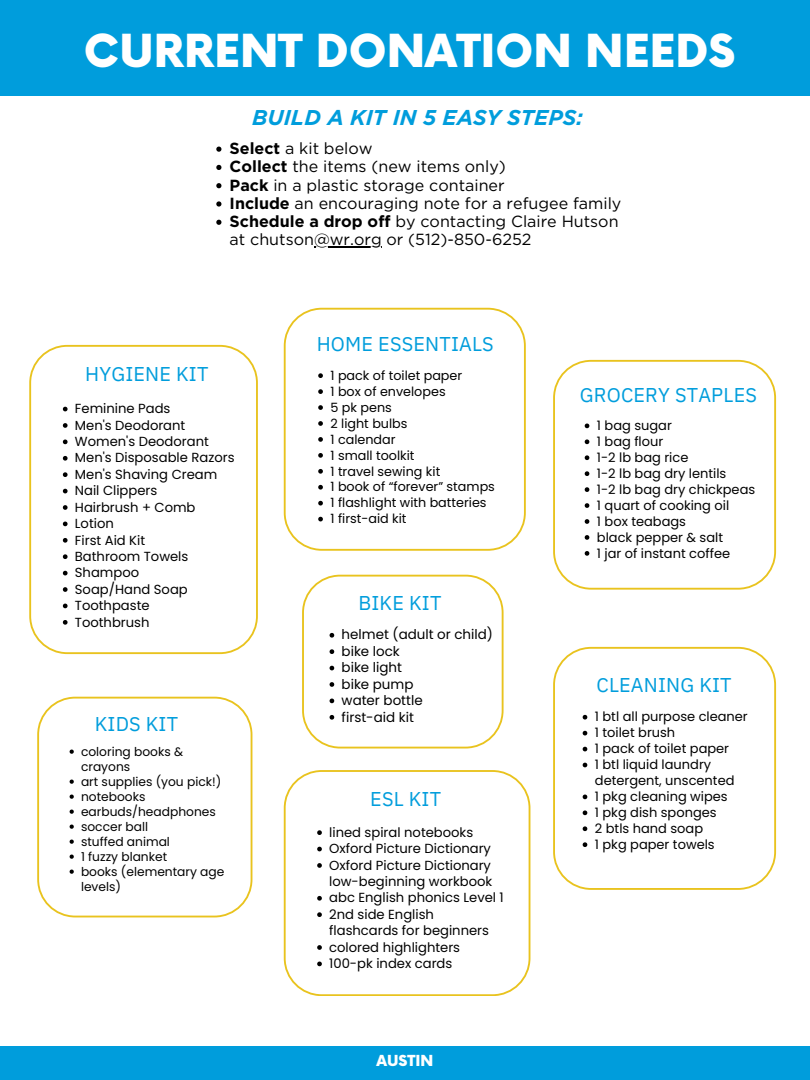
<style>
.page{position:relative;width:810px;height:1080px;background:#fff}
.page>*{position:absolute;margin:0;border:0;box-sizing:border-box;transform-origin:0 0}
.t1{font:900 44.38px "Now";color:#fff}
.t2{font:italic 700 21.44px "Gotham";color:#009ddc}
.t3{font:19.88px "IBM Plex Sans";letter-spacing:.01em;color:#009ddc}
.t4{font:16.06px/18.2px "Gotham";color:#000}
.t5{font:900 14.81px "Now";color:#fff}
.t6{font:13.44px/16.4px "Poppins";color:#000}
.t7{font:13.12px/16.4px "Poppins";color:#000}
.t8{font:13px/15.9px "Poppins";color:#000}
.t9{font:12.75px/15.9px "Poppins";color:#000}
.t10{font:12.25px/15px "Poppins";color:#000}
.s1{font-weight:700}
</style>
<div class="page">
<div style="left:0;top:0;width:810px;height:96px;background:#009ddc"></div>
<div style="left:0;top:1047px;width:810px;height:33px;background:#009ddc"></div>
<svg style="left:216px;top:147px;width:5px;height:5px"></svg>
<svg style="left:216px;top:165px;width:5px;height:5px"></svg>
<svg style="left:216px;top:183px;width:5px;height:5px"></svg>
<svg style="left:216px;top:201px;width:5px;height:6px"></svg>
<svg style="left:216px;top:220px;width:5px;height:5px"></svg>
<hr style="left:314px;top:246px;width:68px;height:2px;background:#000">
<svg style="left:284px;top:308px;width:242px;height:243px"></svg>
<svg style="left:318px;top:373px;width:5px;height:5px"></svg>
<svg style="left:318px;top:389px;width:5px;height:5px"></svg>
<svg style="left:318px;top:405px;width:5px;height:5px"></svg>
<svg style="left:318px;top:421px;width:5px;height:5px"></svg>
<svg style="left:318px;top:437px;width:5px;height:5px"></svg>
<svg style="left:318px;top:453px;width:5px;height:5px"></svg>
<svg style="left:318px;top:469px;width:5px;height:5px"></svg>
<svg style="left:318px;top:485px;width:5px;height:5px"></svg>
<svg style="left:318px;top:501px;width:5px;height:5px"></svg>
<svg style="left:318px;top:517px;width:5px;height:4px"></svg>
<svg style="left:284px;top:770px;width:246px;height:226px"></svg>
<svg style="left:317px;top:830px;width:5px;height:5px"></svg>
<svg style="left:317px;top:847px;width:5px;height:4px"></svg>
<svg style="left:317px;top:863px;width:5px;height:5px"></svg>
<svg style="left:317px;top:896px;width:5px;height:5px"></svg>
<svg style="left:317px;top:912px;width:5px;height:5px"></svg>
<svg style="left:317px;top:945px;width:5px;height:5px"></svg>
<svg style="left:317px;top:962px;width:5px;height:4px"></svg>
<svg style="left:302px;top:575px;width:202px;height:174px"></svg>
<svg style="left:330px;top:633px;width:4px;height:5px"></svg>
<svg style="left:330px;top:649px;width:4px;height:5px"></svg>
<svg style="left:330px;top:666px;width:4px;height:4px"></svg>
<svg style="left:330px;top:682px;width:4px;height:5px"></svg>
<svg style="left:330px;top:699px;width:4px;height:4px"></svg>
<svg style="left:330px;top:715px;width:4px;height:5px"></svg>
<svg style="left:29px;top:345px;width:229px;height:309px"></svg>
<svg style="left:63px;top:407px;width:5px;height:4px"></svg>
<svg style="left:63px;top:423px;width:5px;height:5px"></svg>
<svg style="left:63px;top:440px;width:5px;height:4px"></svg>
<svg style="left:63px;top:456px;width:5px;height:5px"></svg>
<svg style="left:63px;top:472px;width:5px;height:5px"></svg>
<svg style="left:63px;top:489px;width:5px;height:4px"></svg>
<svg style="left:63px;top:505px;width:5px;height:5px"></svg>
<svg style="left:63px;top:522px;width:5px;height:4px"></svg>
<svg style="left:63px;top:538px;width:5px;height:5px"></svg>
<svg style="left:63px;top:554px;width:5px;height:5px"></svg>
<svg style="left:63px;top:571px;width:5px;height:4px"></svg>
<svg style="left:63px;top:587px;width:5px;height:5px"></svg>
<svg style="left:63px;top:604px;width:5px;height:4px"></svg>
<svg style="left:63px;top:620px;width:5px;height:5px"></svg>
<svg style="left:37px;top:697px;width:215px;height:220px"></svg>
<svg style="left:70px;top:750px;width:4px;height:4px"></svg>
<svg style="left:70px;top:780px;width:4px;height:4px"></svg>
<svg style="left:70px;top:795px;width:4px;height:4px"></svg>
<svg style="left:70px;top:810px;width:4px;height:4px"></svg>
<svg style="left:70px;top:825px;width:4px;height:4px"></svg>
<svg style="left:70px;top:840px;width:4px;height:4px"></svg>
<svg style="left:70px;top:855px;width:4px;height:4px"></svg>
<svg style="left:70px;top:870px;width:4px;height:4px"></svg>
<svg style="left:553px;top:360px;width:223px;height:230px"></svg>
<svg style="left:585px;top:424px;width:4px;height:4px"></svg>
<svg style="left:585px;top:439px;width:4px;height:5px"></svg>
<svg style="left:585px;top:455px;width:4px;height:5px"></svg>
<svg style="left:585px;top:471px;width:4px;height:5px"></svg>
<svg style="left:585px;top:487px;width:4px;height:5px"></svg>
<svg style="left:585px;top:503px;width:4px;height:5px"></svg>
<svg style="left:585px;top:519px;width:4px;height:5px"></svg>
<svg style="left:585px;top:535px;width:4px;height:5px"></svg>
<svg style="left:585px;top:551px;width:4px;height:5px"></svg>
<svg style="left:553px;top:647px;width:223px;height:243px"></svg>
<svg style="left:583px;top:715px;width:4px;height:5px"></svg>
<svg style="left:583px;top:731px;width:4px;height:4px"></svg>
<svg style="left:583px;top:747px;width:4px;height:4px"></svg>
<svg style="left:583px;top:763px;width:4px;height:4px"></svg>
<svg style="left:583px;top:795px;width:4px;height:4px"></svg>
<svg style="left:583px;top:810px;width:4px;height:5px"></svg>
<svg style="left:583px;top:826px;width:4px;height:5px"></svg>
<svg style="left:583px;top:842px;width:4px;height:5px"></svg>
<h1 class="t1" style="left:84px;top:19px;width:653px">CURRENT DONATION NEEDS</h1>
<h2 class="t2" style="left:252px;top:104px;width:332px">BUILD A KIT IN 5 EASY STEPS:</h2>
<p class="t4" style="left:230px;top:139px;width:393px"><span class="s1">Select</span> a kit below<br><span class="s1">Collect</span> the items (new items only)<br><span class="s1">Pack</span> in a plastic storage container<br><span class="s1">Include</span> an encouraging note for a refugee family <span class="s1">Schedule a drop off</span> by contacting Claire Hutson at chutson@wr.org or (512)-850-6252</p>
<h3 class="t3" style="left:85px;top:359px;width:125px">HYGIENE KIT</h3>
<p class="t7" style="left:75px;top:401px;width:161px">Feminine Pads<br>Men's Deodorant<br>Women's Deodorant<br>Men's Disposable Razors<br>Men's Shaving Cream<br>Nail Clippers<br>Hairbrush + Comb<br>Lotion<br>First Aid Kit<br>Bathroom Towels<br>Shampoo<br>Soap/Hand Soap<br>Toothpaste<br>Toothbrush</p>
<h3 class="t3" style="left:95px;top:709px;width:85px">KIDS KIT</h3>
<p class="t10" style="left:81px;top:744px;width:145px">coloring books &amp; crayons<br>art supplies (you pick!) notebooks earbuds/headphones soccer ball<br>stuffed animal<br>1 fuzzy blanket<br>books (elementary age levels)</p>
<h3 class="t3" style="left:317px;top:328px;width:179px">HOME ESSENTIALS</h3>
<p class="t9" style="left:331px;top:368px;width:166px">1 pack of toilet paper<br>1 box of envelopes<br>5 pk pens<br>2 light bulbs<br>1 calendar<br>1 small toolkit<br>1 travel sewing kit<br>1 book of “forever” stamps<br>1 flashlight with batteries<br>1 first-aid kit</p>
<h3 class="t3" style="left:358px;top:588px;width:85px">BIKE KIT</h3>
<p class="t6" style="left:342px;top:627px;width:153px">helmet (adult or child) bike lock<br>bike light<br>bike pump<br>water bottle<br>first-aid kit</p>
<h3 class="t3" style="left:370px;top:784px;width:72px">ESL KIT</h3>
<p class="t7" style="left:329px;top:824px;width:176px">lined spiral notebooks<br>Oxford Picture Dictionary<br>Oxford Picture Dictionary low-beginning workbook abc English phonics Level 1<br>2nd side English flashcards for beginners colored highlighters<br>100-pk index cards</p>
<p class="t5" style="left:377px;top:1050px;width:58px">AUSTIN</p>
<h3 class="t3" style="left:580px;top:380px;width:179px">GROCERY STAPLES</h3>
<p class="t8" style="left:597px;top:418px;width:160px">1 bag sugar<br>1 bag flour<br>1-2 lb bag rice<br>1-2 lb bag dry lentils<br>1-2 lb bag dry chickpeas<br>1 quart of cooking oil<br>1 box teabags<br>black pepper &amp; salt<br>1 jar of instant coffee</p>
<h3 class="t3" style="left:596px;top:670px;width:137px">CLEANING KIT</h3>
<p class="t8" style="left:595px;top:709px;width:154px">1 btl all purpose cleaner<br>1 toilet brush<br>1 pack of toilet paper<br>1 btl liquid laundry detergent, unscented<br>1 pkg cleaning wipes<br>1 pkg dish sponges<br>2 btls hand soap<br>1 pkg paper towels</p>
</div>
